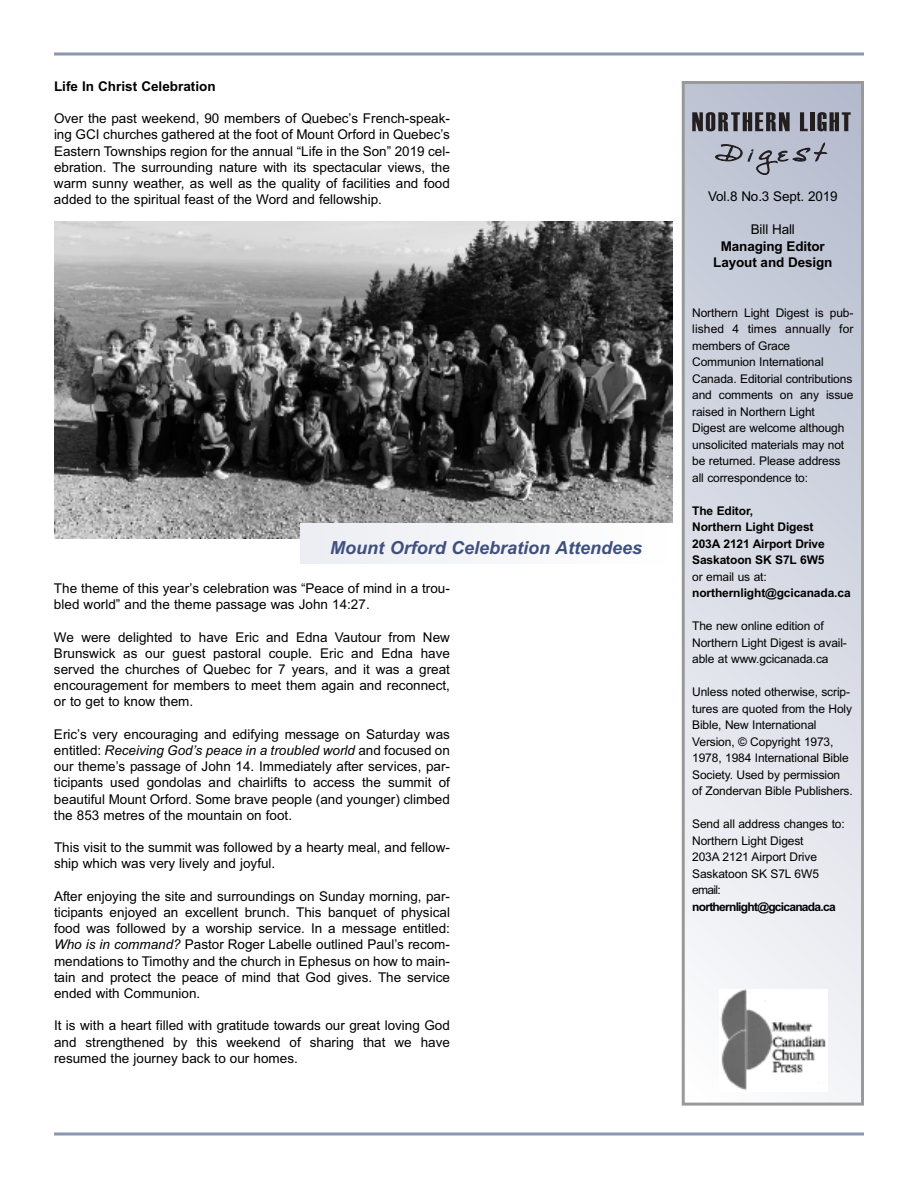
<style>
.page{position:relative;width:918px;height:1188px;background:#fff}
.page>*{position:absolute;margin:0;border:0;box-sizing:border-box;transform-origin:0 0}
.t1{font:italic 700 18px "Arial";color:#3f507f}
.t2{font:13.5px/16.2px "Arial";color:#000;text-align:justify}
.t3{font:700 13.5px/16.5px "Arial";letter-spacing:-.01em;color:#000;text-align:center}
.t4{font:12px/16.5px "Arial";letter-spacing:-.01em;color:#000}
.t5{font:700 12px/16.5px "Arial";letter-spacing:-.01em;color:#000}
.t6{font:700 12px "Arial";letter-spacing:-.06em;color:#000}
.s1{font-style:italic}
</style>
<div class="page">
<svg style="left:54px;top:52px;width:810px;height:4px;background:#a8b0c5"></svg>
<svg style="left:54px;top:1132px;width:810px;height:4px;background:#a8b0c5"></svg>
<div style="left:685px;top:84px;width:176px;height:1019px;background:linear-gradient(to bottom,#b8bed0,#fafafb)"></div>
<div style="left:682px;top:81px;width:182px;height:1025px;border:3px solid #999"></div>
<img style="left:719px;top:990px;width:108px;height:101px">
<svg style="left:715px;top:142px;width:113px;height:33px;background:#a5a9b7"></svg>
<svg style="left:692px;top:112px;width:98px;height:19px;background:#5c5c63"></svg>
<svg style="left:800px;top:112px;width:8px;height:19px"></svg>
<div style="left:810px;top:112px;width:5px;height:19px;background:#231f20"></div>
<svg style="left:817px;top:112px;width:34px;height:19px"></svg>
<img style="left:54px;top:221px;width:618px;height:318px">
<div style="left:300px;top:524px;width:372px;height:39px;background:#f5f6f9"></div>
<p class="t3" style="left:54px;top:78px;width:163px">Life In Christ Celebration</p>
<p class="t2" style="left:54px;top:110px;width:398px">Over the past weekend, 90 members of Quebec’s French-speak&shy;ing GCI churches gathered at the foot of Mount Orford in Quebec’s Eastern Townships region for the annual “Life in the Son” 2019 cel&shy;ebration. The surrounding nature with its spectacular views, the warm sunny weather, as well as the quality of facilities and food added to the spiritual feast of the Word and fellowship.</p>
<h1 class="t1" style="left:330px;top:537px;width:313px">Mount Orford Celebration Attendees</h1>
<p class="t2" style="left:54px;top:580px;width:397px">The theme of this year’s celebration was “Peace of mind in a trou&shy;bled world” and the theme passage was John 14:27.</p>
<p class="t2" style="left:54px;top:629px;width:398px">We were delighted to have Eric and Edna Vautour from New Brunswick as our guest pastoral couple. Eric and Edna have served the churches of Quebec for 7 years, and it was a great encouragement for members to meet them again and reconnect, or to get to know them.</p>
<p class="t2" style="left:54px;top:726px;width:398px">Eric’s very encouraging and edifying message on Saturday was entitled: <span class="s1">Receiving God’s peace in a troubled world</span> and focused on our theme’s passage of John 14. Immediately after services, par&shy;ticipants used gondolas and chairlifts to access the summit of beautiful Mount Orford. Some brave people (and younger) climbed the 853 metres of the mountain on foot.</p>
<p class="t2" style="left:54px;top:839px;width:397px">This visit to the summit was followed by a hearty meal, and fellow&shy;ship which was very lively and joyful.</p>
<p class="t2" style="left:54px;top:888px;width:398px">After enjoying the site and surroundings on Sunday morning, par&shy;ticipants enjoyed an excellent brunch. This banquet of physical food was followed by a worship service. In a message entitled:<br><span class="s1">Who is in command?</span> Pastor Roger Labelle outlined Paul’s recom&shy;mendations to Timothy and the church in Ephesus on how to main&shy;tain and protect the peace of mind that God gives. The service ended with Communion.</p>
<p class="t2" style="left:54px;top:1018px;width:397px">It is with a heart filled with gratitude towards our great loving God and strengthened by this weekend of sharing that we have resumed the journey back to our homes.</p>
<p class="t2" style="left:708px;top:189px;width:131px">Vol.8 No.3 Sept. 2019</p>
<p class="t2" style="left:751px;top:222px;width:46px">Bill Hall</p>
<p class="t3" style="left:713px;top:238px;width:121px">Managing Editor<br>Layout and Design</p>
<p class="t4" style="left:692px;top:305px;width:163px">Northern Light Digest is pub&shy;lished 4 times annually for members of Grace<br>Communion International<br>Canada. Editorial contributions and comments on any issue raised in Northern Light<br>Digest are welcome although unsolicited materials may not be returned. Please address all correspondence to:</p>
<p class="t5" style="left:692px;top:503px;width:134px">The Editor,<br>Northern Light Digest<br>203A 2121 Airport Drive<br>Saskatoon SK S7L 6W5</p>
<p class="t4" style="left:692px;top:569px;width:76px">or email us at:</p>
<p class="t5" style="left:692px;top:585px;width:160px">northernlight@gcicanada.ca</p>
<p class="t4" style="left:692px;top:618px;width:156px">The new online edition of<br>Northern Light Digest is avail&shy;able at www.gcicanada.ca</p>
<p class="t4" style="left:692px;top:684px;width:162px">Unless noted otherwise, scrip&shy;tures are quoted from the Holy<br>Bible, New International<br>Version, © Copyright 1973,<br>1978, 1984 International Bible<br>Society. Used by permission of Zondervan Bible Publishers.</p>
<p class="t4" style="left:692px;top:816px;width:154px">Send all address changes to:<br>Northern Light Digest<br>203A 2121 Airport Drive<br>Saskatoon SK S7L 6W5 email:</p>
<p class="t6" style="left:692px;top:900px;width:145px">northernlight@gcicanada.ca</p>
</div>
